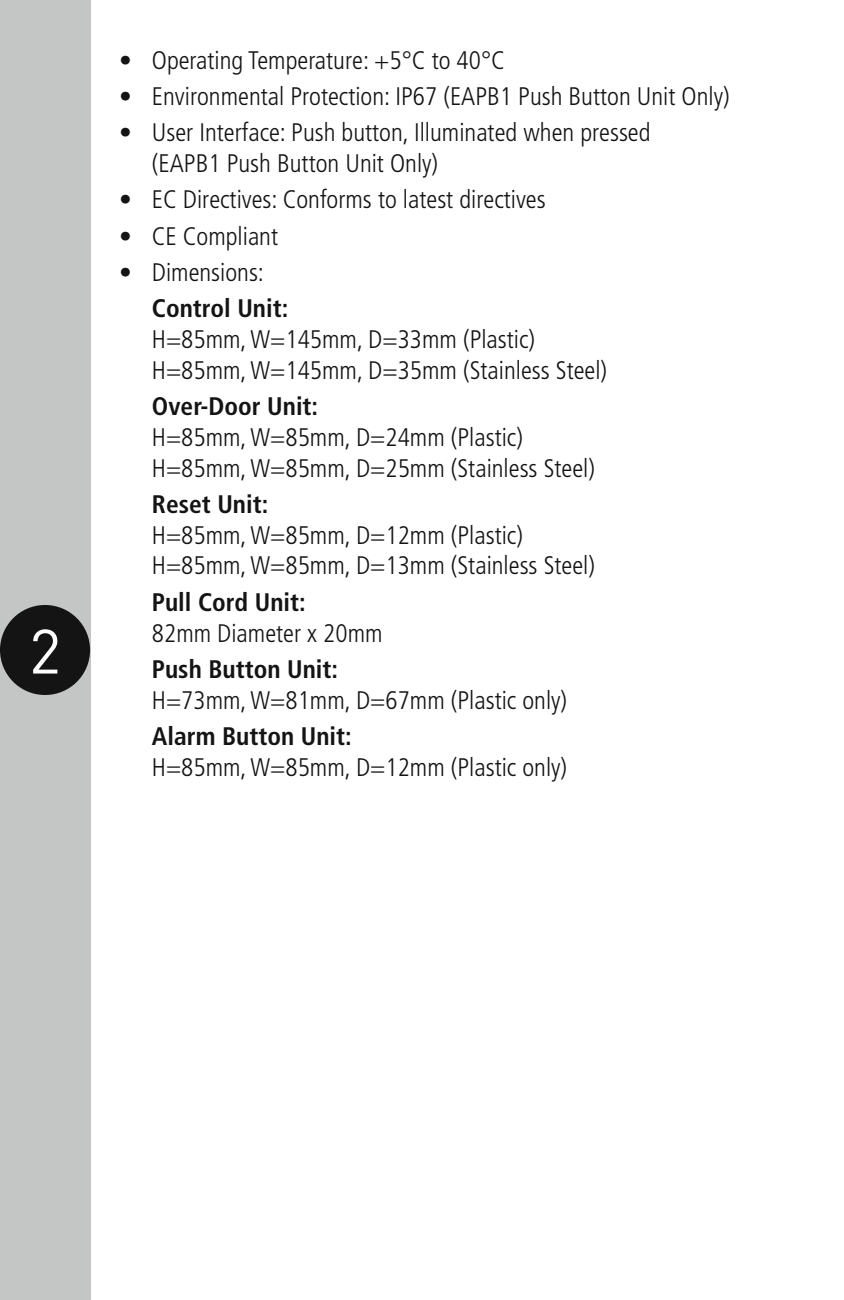
<style>
.page{position:relative;width:844px;height:1300px;background:#fff}
.page>*{position:absolute;margin:0;border:0;box-sizing:border-box;transform-origin:0 0}
.t1{font:61.6px "DINOT";color:#fff}
.t2{font:300 condensed 25.55px/30.8px "Frutiger LT";color:#141415}
.t3{font:700 condensed 25.55px "Frutiger LT";color:#141415}
</style>
<div class="page">
<div style="left:0;top:0;width:90px;height:1300px;background:#c4c5c5"></div>
<div style="left:0;top:605px;width:90px;height:90px;background:#141415;border-radius:50%"></div>
<h1 class="t1" style="left:29px;top:613px;width:34px">2</h1>
<p class="t2" style="left:119px;top:45px;width:387px">• Operating Temperature: +5°C to 40°C</p>
<p class="t2" style="left:119px;top:81px;width:612px">• Environmental Protection: IP67 (EAPB1 Push Button Unit Only)</p>
<p class="t2" style="left:152px;top:117px;width:500px;text-indent:-33px">• User Interface: Push button, Illuminated when pressed (EAPB1 Push Button Unit Only)</p>
<p class="t2" style="left:119px;top:184px;width:428px">• EC Directives: Conforms to latest directives</p>
<p class="t2" style="left:119px;top:221px;width:160px">• CE Compliant</p>
<p class="t2" style="left:119px;top:257px;width:146px">• Dimensions:</p>
<p class="t3" style="left:152px;top:293px;width:138px">Control Unit:</p>
<p class="t2" style="left:152px;top:324px;width:456px">H=85mm, W=145mm, D=33mm (Plastic)<br>H=85mm, W=145mm, D=35mm (Stainless Steel)</p>
<p class="t3" style="left:152px;top:391px;width:168px">Over-Door Unit:</p>
<p class="t2" style="left:152px;top:422px;width:444px">H=85mm, W=85mm, D=24mm (Plastic)<br>H=85mm, W=85mm, D=25mm (Stainless Steel)</p>
<p class="t3" style="left:152px;top:489px;width:118px">Reset Unit:</p>
<p class="t2" style="left:152px;top:520px;width:444px">H=85mm, W=85mm, D=12mm (Plastic)<br>H=85mm, W=85mm, D=13mm (Stainless Steel)</p>
<p class="t3" style="left:152px;top:587px;width:155px">Pull Cord Unit:</p>
<p class="t2" style="left:152px;top:618px;width:232px">82mm Diameter x 20mm</p>
<p class="t3" style="left:152px;top:654px;width:188px">Push Button Unit:</p>
<p class="t2" style="left:152px;top:685px;width:416px">H=73mm, W=81mm, D=67mm (Plastic only)</p>
<p class="t3" style="left:152px;top:721px;width:201px">Alarm Button Unit:</p>
<p class="t2" style="left:152px;top:752px;width:416px">H=85mm, W=85mm, D=12mm (Plastic only)</p>
</div>
